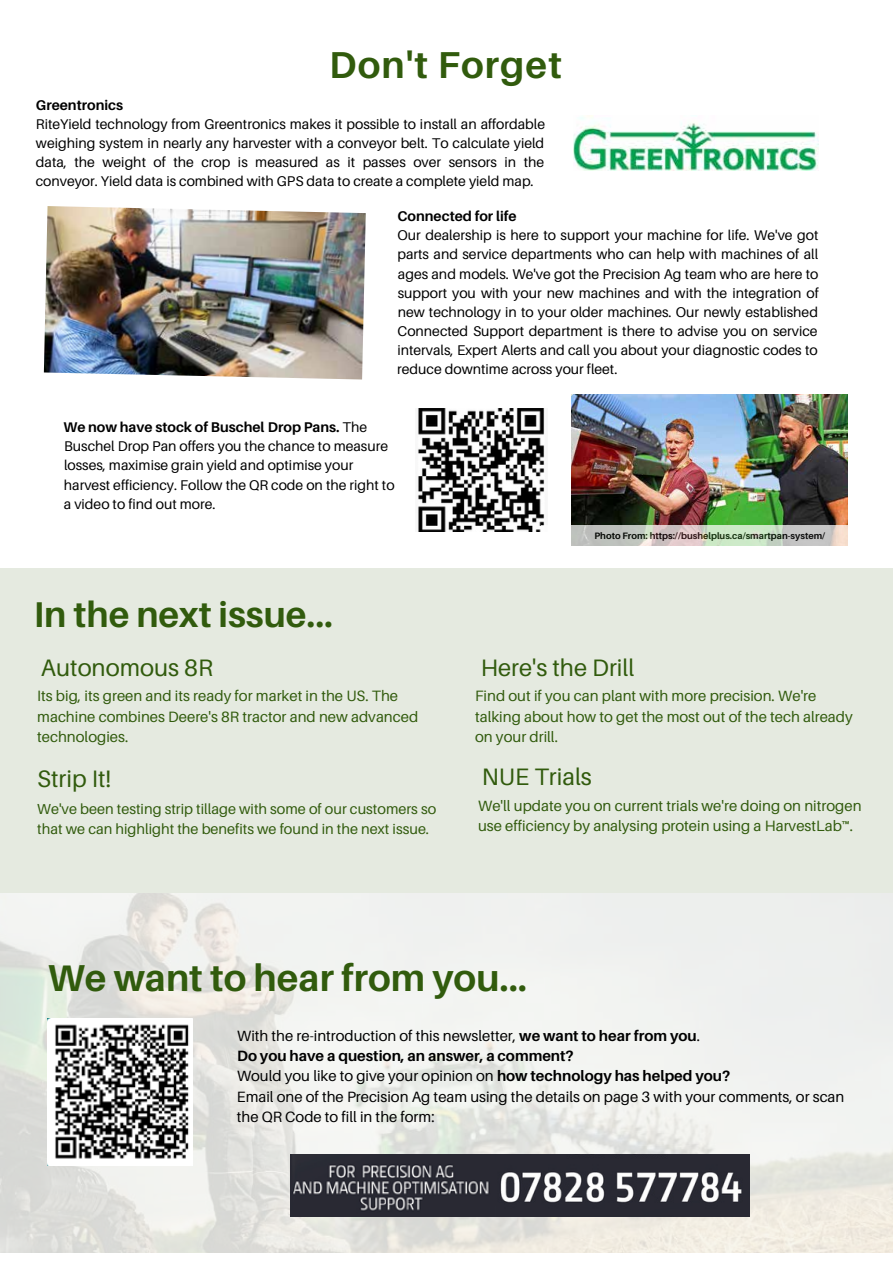
<style>
.page{position:relative;width:893px;height:1264px;background:#fff}
.page>*{position:absolute;margin:0;border:0;box-sizing:border-box;transform-origin:0 0}
.t1{font:700 37.5px "Aileron";color:#315b0d}
.t2{font:700 37.5px "Aileron";letter-spacing:.03em;color:#315b0d}
.t3{font:700 35.85px "Aileron";color:#315b0d}
.t4{font:23.85px "Aileron";color:#315b0d}
.t5{font:15px/20.2px "Aileron";color:#315b0d}
.t6{font:15px/20.2px "Aileron";color:#000}
.t7{font:14.55px/20.2px "Aileron";color:#315b0d}
.t8{font:14.1px/19px "Aileron";color:#000;text-align:justify}
.t9{font:700 14.1px "Aileron";color:#000}
.t10{font:700 9.3px "Aileron";color:#000}
.s1{font-weight:700}
</style>
<div class="page">
<div style="left:0;top:568px;width:892px;height:684px;background:#e5eae0"></div>
<svg style="left:0;top:893px;width:892px;height:359px;fill:#eff0ee"></svg>
<img style="left:48px;top:1018px;width:145px;height:147px">
<img style="left:573px;top:115px;width:245px;height:55px">
<img style="left:44px;top:206px;width:322px;height:173px">
<img style="left:572px;top:394px;width:275px;height:131px">
<img style="left:417px;top:409px;width:128px;height:122px">
<svg style="left:541px;top:525px;width:307px;height:21px;background:#d1d4ca"></svg>
<img style="left:495px;top:1154px;width:254px;height:61px">
<img style="left:291px;top:1154px;width:204px;height:61px">
<h1 class="t2" style="left:329px;top:44px;width:234px">Don't Forget</h1>
<p class="t9" style="left:36px;top:97px;width:89px">Greentronics</p>
<p class="t8" style="left:36px;top:114px;width:511px">RiteYield technology from Greentronics makes it possible to install an affordable weighing system in nearly any harvester with a conveyor belt. To calculate yield data, the weight of the crop is measured as it passes over sensors in the conveyor. Yield data is combined with GPS data to create a complete yield map.</p>
<p class="t9" style="left:397px;top:208px;width:121px">Connected for life</p>
<p class="t8" style="left:397px;top:226px;width:423px">Our dealership is here to support your machine for life. We've got parts and service departments who can help with machines of all ages and models. We've got the Precision Ag team who are here to support you with your new machines and with the integration of new technology in to your older machines. Our newly established Connected Support department is there to advise you on service intervals, Expert Alerts and call you about your diagnostic codes to reduce downtime across your fleet.</p>
<p class="t8" style="left:63px;top:418px;width:332px;text-align:left"><span class="s1">We now have stock of Buschel Drop Pans.</span> The Buschel Drop Pan offers you the chance to measure losses, maximise grain yield and optimise your harvest efficiency. Follow the QR code on the right to a video to find out more.</p>
<h2 class="t3" style="left:34px;top:594px;width:300px">In the next issue...</h2>
<h3 class="t4" style="left:41px;top:654px;width:173px">Autonomous 8R</h3>
<p class="t5" style="left:37px;top:686px;width:382px">Its big, its green and its ready for market in the US. The machine combines Deere's 8R tractor and new advanced technologies.</p>
<h3 class="t4" style="left:37px;top:766px;width:76px">Strip It!</h3>
<p class="t7" style="left:37px;top:799px;width:400px">We've been testing strip tillage with some of our customers so that we can highlight the benefits we found in the next issue.</p>
<p class="t10" style="left:594px;top:530px;width:232px">Photo From: https://bushelplus.ca/smartpan-system/</p>
<h3 class="t4" style="left:480px;top:654px;width:155px">Here's the Drill</h3>
<p class="t5" style="left:475px;top:686px;width:379px">Find out if you can plant with more precision. We're talking about how to get the most out of the tech already on your drill.</p>
<h3 class="t4" style="left:482px;top:763px;width:111px">NUE Trials</h3>
<p class="t5" style="left:478px;top:795px;width:385px">We'll update you on current trials we're doing on nitrogen use efficiency by analysing protein using a HarvestLab™.</p>
<h1 class="t1" style="left:48px;top:956px;width:480px">We want to hear from you...</h1>
<p class="t6" style="left:237px;top:1025px;width:609px">With the re-introduction of this newsletter, <span class="s1">we want to hear from you</span>.<br><span class="s1">Do you have a question, an answer, a comment?<br></span>Would you like to give your opinion on <span class="s1">how technology has helped you?<br></span>Email one of the Precision Ag team using the details on page 3 with your comments, or scan the QR Code to fill in the form:</p>
</div>
